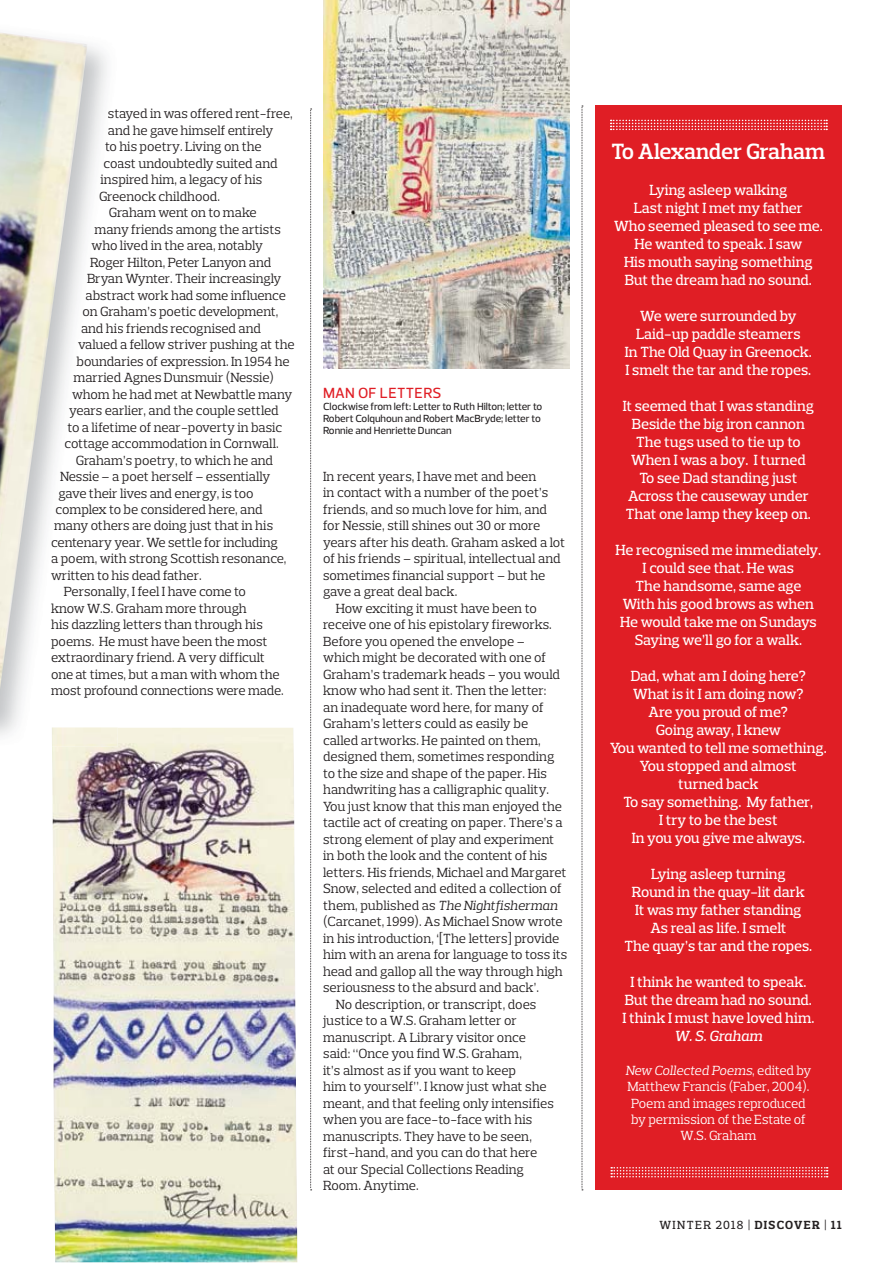
<style>
.page{position:relative;width:893px;height:1263px;background:#fff}
.page>*{position:absolute;margin:0;border:0;box-sizing:border-box;transform-origin:0 0}
.t1{font:600 22.5px "Prelo Slab";letter-spacing:-.015em;color:#fff}
.t2{font:500 15px/18px "Prelo Slab";letter-spacing:-.01em;color:#fff;text-align:center}
.t3{font:500 15px "Prelo";letter-spacing:.025em;color:#e01e25}
.t4{font:italic 500 15px "Prelo Slab";letter-spacing:-.01em;color:#fff}
.t5{font:13.5px "Prelo Slab";letter-spacing:-.005em;color:#231f20}
.t6{font:13.5px/16.2px "Prelo Slab";letter-spacing:-.01em;color:#fff;text-align:center}
.t7{font:italic 13.5px "Prelo Slab";letter-spacing:.005em;color:#231f20}
.t8{font:500 12px "Prelo Slab";letter-spacing:.115em;color:#231f20}
.t9{font:500 10.5px/12px "Prelo";color:#231f20}
.s1{font-style:normal}
.s2{font-style:italic}
.s3{font-weight:700}
</style>
<div class="page">
<img style="left:52px;top:728px;width:246px;height:535px">
<svg style="left:582px;top:106px;width:1px;height:1085px"></svg>
<svg style="left:310px;top:109px;width:2px;height:1082px"></svg>
<div style="left:595px;top:106px;width:247px;height:1084px;background:#e01e25"></div>
<svg style="left:611px;top:1167px;width:217px;height:10px"></svg>
<svg style="left:611px;top:120px;width:216px;height:10px"></svg>
<img style="left:52px;top:727px;width:66px;height:20px">
<img style="left:0;top:32px;width:87px;height:658px">
<img style="left:323px;top:0;width:247px;height:369px">
<p class="t5" style="left:108px;top:109px;width:186px">stayed in was offered rent-free,</p>
<p class="t5" style="left:108px;top:125px;width:167px">and he gave himself entirely</p>
<p class="t5" style="left:105px;top:142px;width:158px">to his poetry. Living on the</p>
<p class="t5" style="left:103px;top:158px;width:176px">coast undoubtedly suited and</p>
<p class="t5" style="left:100px;top:175px;width:163px">inspired him, a legacy of his</p>
<p class="t5" style="left:99px;top:191px;width:122px">Greenock childhood.</p>
<p class="t5" style="left:109px;top:208px;width:150px">Graham went on to make</p>
<p class="t5" style="left:94px;top:224px;width:188px">many friends among the artists</p>
<p class="t5" style="left:92px;top:240px;width:173px">who lived in the area, notably</p>
<p class="t5" style="left:90px;top:257px;width:183px">Roger Hilton, Peter Lanyon and</p>
<p class="t5" style="left:87px;top:273px;width:196px">Bryan Wynter. Their increasingly</p>
<p class="t5" style="left:86px;top:290px;width:202px">abstract work had some influence</p>
<p class="t5" style="left:83px;top:306px;width:197px">on Graham’s poetic development,</p>
<p class="t5" style="left:81px;top:323px;width:181px">and his friends recognised and</p>
<p class="t5" style="left:78px;top:339px;width:218px">valued a fellow striver pushing at the</p>
<p class="t5" style="left:77px;top:356px;width:215px">boundaries of expression. In 1954 he</p>
<p class="t5" style="left:74px;top:372px;width:202px">married Agnes Dunsmuir (Nessie)</p>
<p class="t5" style="left:72px;top:389px;width:222px">whom he had met at Newbattle many</p>
<p class="t5" style="left:69px;top:405px;width:211px">years earlier, and the couple settled</p>
<p class="t5" style="left:68px;top:422px;width:216px">to a lifetime of near-poverty in basic</p>
<p class="t5" style="left:65px;top:438px;width:216px">cottage accommodation in Cornwall.</p>
<p class="t5" style="left:76px;top:455px;width:199px">Graham’s poetry, to which he and</p>
<p class="t5" style="left:60px;top:471px;width:212px">Nessie – a poet herself – essentially</p>
<p class="t5" style="left:59px;top:488px;width:197px">gave their lives and energy, is too</p>
<p class="t5" style="left:56px;top:504px;width:209px">complex to be considered here, and</p>
<p class="t5" style="left:54px;top:521px;width:221px">many others are doing just that in his</p>
<p class="t5" style="left:51px;top:537px;width:228px">centenary year. We settle for including</p>
<p class="t5" style="left:51px;top:554px;width:237px">a poem, with strong Scottish resonance,</p>
<p class="t5" style="left:51px;top:570px;width:152px">written to his dead father.</p>
<p class="t5" style="left:64px;top:587px;width:184px">Personally, I feel I have come to</p>
<p class="t5" style="left:51px;top:603px;width:197px">know W.S. Graham more through</p>
<p class="t5" style="left:51px;top:620px;width:213px">his dazzling letters than through his</p>
<p class="t5" style="left:51px;top:636px;width:218px">poems. He must have been the most</p>
<p class="t5" style="left:51px;top:653px;width:215px">extraordinary friend. A very difficult</p>
<p class="t5" style="left:51px;top:669px;width:230px">one at times, but a man with whom the</p>
<p class="t5" style="left:51px;top:686px;width:234px">most profound connections were made.</p>
<p class="t3" style="left:323px;top:388px;width:120px">MAN OF LETTERS</p>
<p class="t9" style="left:323px;top:401px;width:221px">Clockwise from left: Letter to Ruth Hilton; letter to<br>Robert Colquhoun and Robert MacBryde; letter to<br>Ronnie and Henriette Duncan</p>
<p class="t5" style="left:323px;top:471px;width:215px">In recent years, I have met and been</p>
<p class="t5" style="left:323px;top:488px;width:227px">in contact with a number of the poet’s</p>
<p class="t5" style="left:323px;top:504px;width:225px">friends, and so much love for him, and</p>
<p class="t5" style="left:323px;top:521px;width:219px">for Nessie, still shines out 30 or more</p>
<p class="t5" style="left:323px;top:537px;width:244px">years after his death. Graham asked a lot</p>
<p class="t5" style="left:323px;top:554px;width:239px">of his friends – spiritual, intellectual and</p>
<p class="t5" style="left:323px;top:570px;width:224px">sometimes financial support – but he</p>
<p class="t5" style="left:323px;top:587px;width:136px">gave a great deal back.</p>
<p class="t5" style="left:336px;top:603px;width:202px">How exciting it must have been to</p>
<p class="t5" style="left:323px;top:620px;width:230px">receive one of his epistolary fireworks.</p>
<p class="t5" style="left:323px;top:636px;width:203px">Before you opened the envelope –</p>
<p class="t5" style="left:323px;top:653px;width:224px">which might be decorated with one of</p>
<p class="t5" style="left:323px;top:669px;width:239px">Graham’s trademark heads – you would</p>
<p class="t5" style="left:323px;top:686px;width:225px">know who had sent it. Then the letter:</p>
<p class="t5" style="left:323px;top:702px;width:222px">an inadequate word here, for many of</p>
<p class="t5" style="left:323px;top:719px;width:206px">Graham’s letters could as easily be</p>
<p class="t5" style="left:323px;top:735px;width:219px">called artworks. He painted on them,</p>
<p class="t5" style="left:323px;top:752px;width:233px">designed them, sometimes responding</p>
<p class="t5" style="left:323px;top:768px;width:225px">to the size and shape of the paper. His</p>
<p class="t5" style="left:323px;top:785px;width:228px">handwriting has a calligraphic quality.</p>
<p class="t5" style="left:323px;top:801px;width:240px">You just know that this man enjoyed the</p>
<p class="t5" style="left:323px;top:818px;width:241px">tactile act of creating on paper. There’s a</p>
<p class="t5" style="left:323px;top:834px;width:233px">strong element of play and experiment</p>
<p class="t5" style="left:323px;top:851px;width:226px">in both the look and the content of his</p>
<p class="t5" style="left:323px;top:867px;width:245px">letters. His friends, Michael and Margaret</p>
<p class="t5" style="left:323px;top:884px;width:240px">Snow, selected and edited a collection of</p>
<p class="t7" style="left:323px;top:900px;width:236px"><span class="s1">them, published as</span> The Nightfisherman</p>
<p class="t5" style="left:323px;top:917px;width:241px">(Carcanet, 1999). As Michael Snow wrote</p>
<p class="t5" style="left:323px;top:933px;width:238px">in his introduction, ‘[The letters] provide</p>
<p class="t5" style="left:323px;top:950px;width:246px">him with an arena for language to toss its</p>
<p class="t5" style="left:323px;top:966px;width:241px">head and gallop all the way through high</p>
<p class="t5" style="left:323px;top:983px;width:217px">seriousness to the absurd and back’.</p>
<p class="t5" style="left:336px;top:999px;width:202px">No description, or transcript, does</p>
<p class="t5" style="left:323px;top:1016px;width:195px">justice to a W.S. Graham letter or</p>
<p class="t5" style="left:323px;top:1032px;width:204px">manuscript. A Library visitor once</p>
<p class="t5" style="left:323px;top:1048px;width:200px">said: “Once you find W.S. Graham,</p>
<p class="t5" style="left:323px;top:1065px;width:195px">it’s almost as if you want to keep</p>
<p class="t5" style="left:323px;top:1081px;width:225px">him to yourself”. I know just what she</p>
<p class="t5" style="left:323px;top:1098px;width:232px">meant, and that feeling only intensifies</p>
<p class="t5" style="left:323px;top:1114px;width:211px">when you are face-to-face with his</p>
<p class="t5" style="left:323px;top:1131px;width:210px">manuscripts. They have to be seen,</p>
<p class="t5" style="left:323px;top:1147px;width:216px">first-hand, and you can do that here</p>
<p class="t5" style="left:323px;top:1164px;width:202px">at our Special Collections Reading</p>
<p class="t5" style="left:323px;top:1180px;width:97px">Room. Anytime.</p>
<h1 class="t1" style="left:612px;top:143px;width:215px">To Alexander Graham</h1>
<p class="t2" style="left:614px;top:182px;width:210px">Lying asleep walking<br>Last night I met my father<br>Who seemed pleased to see me.<br>He wanted to speak. I saw<br>His mouth saying something<br>But the dream had no sound.</p>
<p class="t2" style="left:625px;top:308px;width:189px">We were surrounded by<br>Laid-up paddle steamers<br>In The Old Quay in Greenock.<br>I smelt the tar and the ropes.</p>
<p class="t2" style="left:623px;top:398px;width:193px">It seemed that I was standing<br>Beside the big iron cannon<br>The tugs used to tie up to<br>When I was a boy. I turned<br>To see Dad standing just<br>Across the causeway under<br>That one lamp they keep on.</p>
<p class="t2" style="left:615px;top:542px;width:207px">He recognised me immediately.<br>I could see that. He was<br>The handsome, same age<br>With his good brows as when<br>He would take me on Sundays<br>Saying we’ll go for a walk.</p>
<p class="t2" style="left:610px;top:668px;width:218px">Dad, what am I doing here?<br>What is it I am doing now?<br>Are you proud of me?<br>Going away, I knew<br>You wanted to tell me something.<br>You stopped and almost<br>turned back<br>To say something. My father,<br>I try to be the best<br>In you you give me always.</p>
<p class="t2" style="left:624px;top:866px;width:189px">Lying asleep turning<br>Round in the quay-lit dark<br>It was my father standing<br>As real as life. I smelt<br>The quay’s tar and the ropes.</p>
<p class="t2" style="left:622px;top:974px;width:193px">I think he wanted to speak.<br>But the dream had no sound.<br>I think I must have loved him.</p>
<p class="t4" style="left:674px;top:1027px;width:90px">W. S. Graham</p>
<p class="t6" style="left:625px;top:1064px;width:188px"><span class="s2">New Collected Poems</span>, edited by<br>Matthew Francis (Faber, 2004).<br>Poem and images reproduced by permission of the Estate of<br>W.S. Graham</p>
<p class="t8" style="left:659px;top:1220px;width:184px">WINTER 2018 | <span class="s3">DISCOVER</span> | <span class="s3">11</span></p>
</div>
